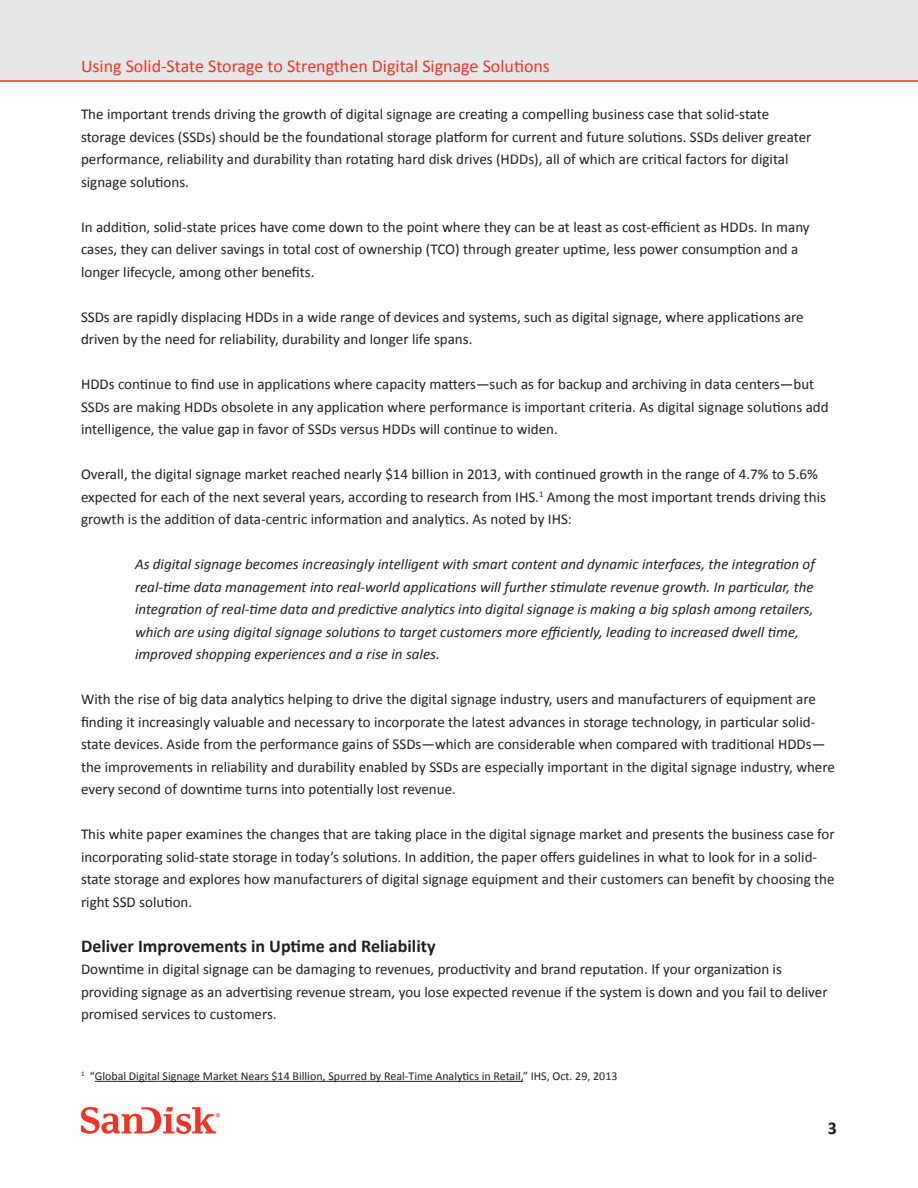
<style>
.page{position:relative;width:918px;height:1188px;background:#fff}
.page>*{position:absolute;margin:0;border:0;box-sizing:border-box;transform-origin:0 0}
.t1{font:18px "Calibri";color:#ee3425}
.heading_1{font:700 18px "Calibri";color:#231f20}
.Body_Copy{font:15px/22.5px "Calibri";color:#231f20}
.Body_Copy-2{font:italic 15px/22.5px "Calibri";color:#231f20}
.t2{font:12px "Calibri";color:#231f20}
</style>
<div class="page">
<div style="left:0;top:0;width:918px;height:81px;background:#e6e7e9"></div>
<hr style="left:0;top:80px;width:918px;height:2px;background:#ee3425">
<svg style="left:81px;top:1107px;width:139px;height:27px"></svg>
<hr style="left:95px;top:1081px;width:428px;height:1px;background:#231f20">
<p class="t1" style="left:81px;top:55px;width:471px">Using Solid-State Storage to Strengthen Digital Signage Solutions</p>
<p class="Body_Copy" style="left:81px;top:103px;width:732px">The important trends driving the growth of digital signage are creating a compelling business case that solid-state storage devices (SSDs) should be the foundational storage platform for current and future solutions. SSDs deliver greater performance, reliability and durability than rotating hard disk drives (HDDs), all of which are critical factors for digital signage solutions.</p>
<p class="Body_Copy" style="left:81px;top:216px;width:730px">In addition, solid-state prices have come down to the point where they can be at least as cost-efficient as HDDs. In many cases, they can deliver savings in total cost of ownership (TCO) through greater uptime, less power consumption and a longer lifecycle, among other benefits.</p>
<p class="Body_Copy" style="left:81px;top:306px;width:724px">SSDs are rapidly displacing HDDs in a wide range of devices and systems, such as digital signage, where applications are driven by the need for reliability, durability and longer life spans.</p>
<p class="Body_Copy" style="left:81px;top:373px;width:749px">HDDs continue to find use in applications where capacity matters—such as for backup and archiving in data centers—but<br>SSDs are making HDDs obsolete in any application where performance is important criteria. As digital signage solutions add intelligence, the value gap in favor of SSDs versus HDDs will continue to widen.</p>
<p class="Body_Copy" style="left:81px;top:463px;width:747px">Overall, the digital signage market reached nearly $14 billion in 2013, with continued growth in the range of 4.7% to 5.6% expected for each of the next several years, according to research from IHS.<sup>1</sup> Among the most important trends driving this growth is the addition of data-centric information and analytics. As noted by IHS:</p>
<p class="Body_Copy-2" style="left:135px;top:552px;width:681px">As digital signage becomes increasingly intelligent with smart content and dynamic interfaces, the integration of real-time data management into real-world applications will further stimulate revenue growth. In particular, the integration of real-time data and predictive analytics into digital signage is making a big splash among retailers, which are using digital signage solutions to target customers more efficiently, leading to increased dwell time, improved shopping experiences and a rise in sales.</p>
<p class="Body_Copy" style="left:81px;top:688px;width:755px">With the rise of big data analytics helping to drive the digital signage industry, users and manufacturers of equipment are finding it increasingly valuable and necessary to incorporate the latest advances in storage technology, in particular solid&shy;state devices. Aside from the performance gains of SSDs—which are considerable when compared with traditional HDDs— the improvements in reliability and durability enabled by SSDs are especially important in the digital signage industry, where every second of downtime turns into potentially lost revenue.</p>
<p class="Body_Copy" style="left:81px;top:823px;width:755px">This white paper examines the changes that are taking place in the digital signage market and presents the business case for incorporating solid-state storage in today’s solutions. In addition, the paper offers guidelines in what to look for in a solid&shy;state storage and explores how manufacturers of digital signage equipment and their customers can benefit by choosing the right SSD solution.</p>
<p class="heading_1" style="left:81px;top:934px;width:356px">Deliver Improvements in Uptime and Reliability</p>
<p class="Body_Copy" style="left:81px;top:958px;width:748px">Downtime in digital signage can be damaging to revenues, productivity and brand reputation. If your organization is providing signage as an advertising revenue stream, you lose expected revenue if the system is down and you fail to deliver promised services to customers.</p>
<p class="t2" style="left:81px;top:1068px;width:538px"><sup>1</sup> “Global Digital Signage Market Nears $14 Billion, Spurred by Real-Time Analytics in Retail,” IHS, Oct. 29, 2013</p>
<p class="heading_1" style="left:828px;top:1117px;width:11px">3</p>
</div>
